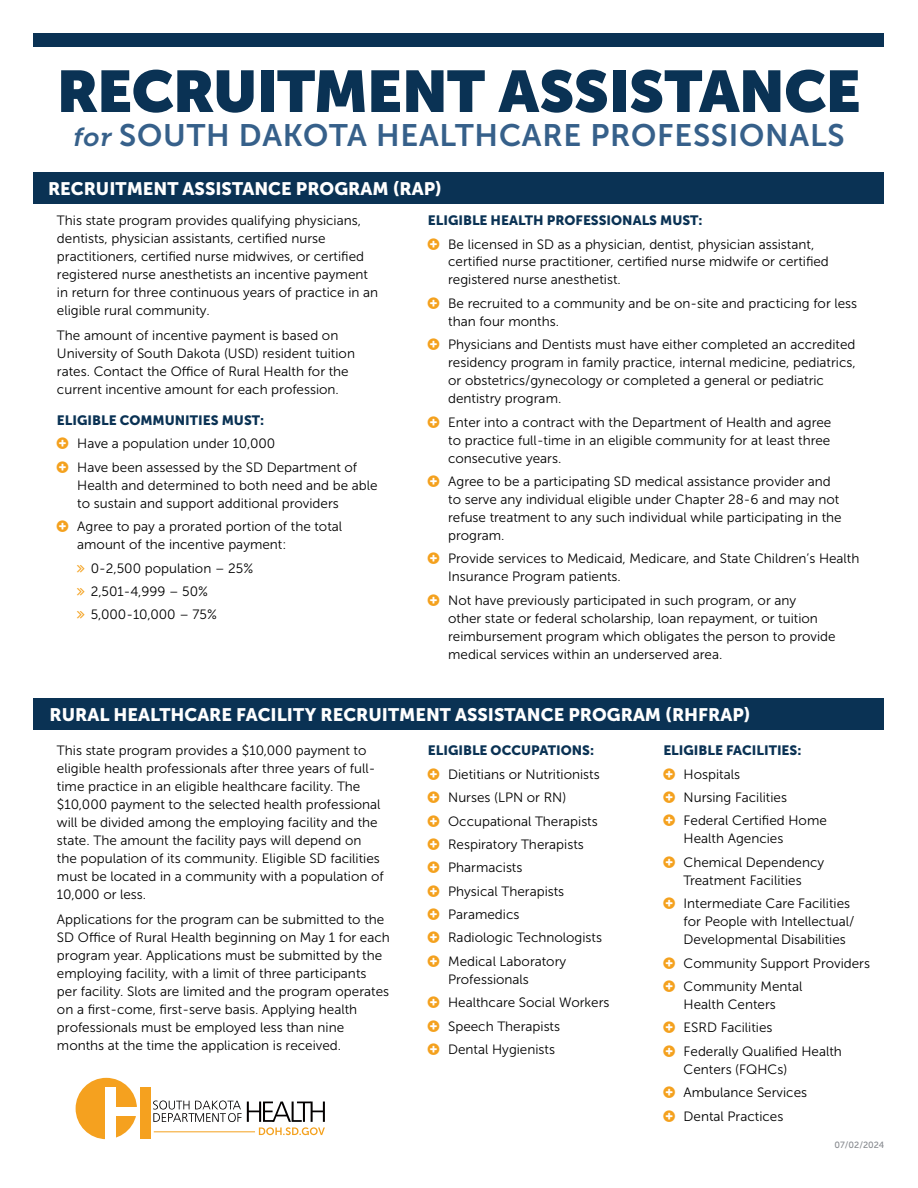
<style>
.page{position:relative;width:918px;height:1188px;background:#fff}
.page>*{position:absolute;margin:0;border:0;box-sizing:border-box;transform-origin:0 0}
.t1{font:900 58.35px "Museo Sans Display";letter-spacing:.005em;color:#0a3254}
.t2{font:30.9px "Museo Sans 700";letter-spacing:.025em;color:#36608a}
.t3{font:18px "Museo Sans 900";color:#fff}
.t4{font:13.5px/18px "Museo Sans 300";color:#000}
.t5{font:13.5px "Museo Sans 900";color:#0a3254}
.t6{font:9px "Museo Sans 500";color:#878a8f}
.s1{font-family:"Museo Slab 700";font-style:italic;font-size:25.95px}
</style>
<div class="page">
<div style="left:34px;top:698px;width:850px;height:32px;background:#0a3254"></div>
<div style="left:34px;top:172px;width:850px;height:32px;background:#0a3254"></div>
<div style="left:34px;top:34px;width:850px;height:13px;background:#0a3254"></div>
<div style="left:76px;top:1078px;width:61px;height:61px;background:#f5a11f;border-radius:50%"></div>
<div style="left:140px;top:1088px;width:10px;height:51px;background:#f5a11f"></div>
<div style="left:105px;top:1088px;width:11px;height:52px;background:#fff"></div>
<div style="left:115px;top:1107px;width:24px;height:9px;background:#fff"></div>
<svg style="left:153px;top:1101px;width:172px;height:34px"></svg>
<h1 class="t1" style="left:58px;top:58px;width:804px">RECRUITMENT ASSISTANCE</h1>
<h2 class="t2" style="left:73px;top:119px;width:773px"><span class="s1">for</span> SOUTH DAKOTA HEALTHCARE PROFESSIONALS</h2>
<h3 class="t3" style="left:48px;top:178px;width:395px">RECRUITMENT ASSISTANCE PROGRAM (RAP)</h3>
<p class="t5" style="left:428px;top:213px;width:276px">ELIGIBLE HEALTH PROFESSIONALS MUST:</p>
<p class="t4" style="left:448px;top:235px;width:382px">Be licensed in SD as a physician, dentist, physician assistant, certified nurse practitioner, certified nurse midwife or certified registered nurse anesthetist.</p>
<p class="t4" style="left:448px;top:294px;width:411px">Be recruited to a community and be on-site and practicing for less than four months.</p>
<p class="t4" style="left:448px;top:336px;width:409px">Physicians and Dentists must have either completed an accredited residency program in family practice, internal medicine, pediatrics, or obstetrics/gynecology or completed a general or pediatric dentistry program.</p>
<p class="t4" style="left:448px;top:413px;width:385px;text-align:justify">Enter into a contract with the Department of Health and agree to practice full-time in an eligible community for at least three consecutive years.</p>
<p class="t4" style="left:448px;top:473px;width:395px">Agree to be a participating SD medical assistance provider and to serve any individual eligible under Chapter 28-6 and may not refuse treatment to any such individual while participating in the program.</p>
<p class="t4" style="left:448px;top:550px;width:413px">Provide services to Medicaid, Medicare, and State Children’s Health<br>Insurance Program patients.</p>
<p class="t4" style="left:448px;top:591px;width:389px">Not have previously participated in such program, or any<br>other state or federal scholarship, loan repayment, or tuition reimbursement program which obligates the person to provide medical services within an underserved area.</p>
<p class="t4" style="left:57px;top:211px;width:323px">This state program provides qualifying physicians, dentists, physician assistants, certified nurse practitioners, certified nurse midwives, or certified registered nurse anesthetists an incentive payment in return for three continuous years of practice in an eligible rural community.</p>
<p class="t4" style="left:57px;top:326px;width:300px">The amount of incentive payment is based on University of South Dakota (USD) resident tuition rates. Contact the Office of Rural Health for the current incentive amount for each profession.</p>
<p class="t5" style="left:57px;top:413px;width:209px">ELIGIBLE COMMUNITIES MUST:</p>
<p class="t4" style="left:77px;top:432px;width:281px;line-height:23.4px">Have a population under 10,000<br>Have been assessed by the SD Department of</p>
<p class="t4" style="left:77px;top:476px;width:302px">Health and determined to both need and be able to sustain and support additional providers</p>
<p class="t4" style="left:77px;top:518px;width:267px">Agree to pay a prorated portion of the total amount of the incentive payment:</p>
<p class="t4" style="left:91px;top:556px;width:164px;line-height:23.4px">0-2,500 population – 25%<br>2,501-4,999 – 50%<br>5,000-10,000 – 75%</p>
<h3 class="t3" style="left:50px;top:704px;width:703px">RURAL HEALTHCARE FACILITY RECRUITMENT ASSISTANCE PROGRAM (RHFRAP)</h3>
<p class="t5" style="left:428px;top:743px;width:168px">ELIGIBLE OCCUPATIONS:</p>
<p class="t4" style="left:448px;top:762px;width:155px;line-height:23.4px">Dietitians or Nutritionists<br>Nurses (LPN or RN)<br>Occupational Therapists<br>Respiratory Therapists<br>Pharmacists<br>Physical Therapists<br>Paramedics<br>Radiologic Technologists<br>Medical Laboratory</p>
<p class="t4" style="left:448px;top:968px;width:163px;line-height:23.4px">Professionals<br>Healthcare Social Workers<br>Speech Therapists<br>Dental Hygienists</p>
<p class="t4" style="left:57px;top:742px;width:328px">This state program provides a $10,000 payment to eligible health professionals after three years of full&shy;time practice in an eligible healthcare facility. The $10,000 payment to the selected health professional will be divided among the employing facility and the state. The amount the facility pays will depend on the population of its community. Eligible SD facilities must be located in a community with a population of 10,000 or less.</p>
<p class="t4" style="left:57px;top:910px;width:334px">Applications for the program can be submitted to the SD Office of Rural Health beginning on May 1 for each program year. Applications must be submitted by the employing facility, with a limit of three participants per facility. Slots are limited and the program operates on a first-come, first-serve basis. Applying health professionals must be employed less than nine months at the time the application is received.</p>
<p class="t5" style="left:663px;top:743px;width:140px">ELIGIBLE FACILITIES:</p>
<p class="t4" style="left:684px;top:762px;width:145px;line-height:23.4px">Hospitals<br>Nursing Facilities<br>Federal Certified Home</p>
<p class="t4" style="left:684px;top:827px;width:142px;line-height:23.4px">Health Agencies<br>Chemical Dependency</p>
<p class="t4" style="left:684px;top:869px;width:168px;line-height:23.4px">Treatment Facilities<br>Intermediate Care Facilities</p>
<p class="t4" style="left:684px;top:913px;width:172px">for People with Intellectual/<br>Developmental Disabilities</p>
<p class="t4" style="left:684px;top:951px;width:188px;line-height:23.4px">Community Support Providers<br>Community Mental</p>
<p class="t4" style="left:684px;top:993px;width:160px;line-height:23.4px">Health Centers<br>ESRD Facilities<br>Federally Qualified Health</p>
<p class="t4" style="left:684px;top:1058px;width:125px;line-height:23.4px">Centers (FQHCs)<br>Ambulance Services<br>Dental Practices</p>
<p class="t6" style="left:835px;top:1139px;width:51px">07/02/2024</p>
</div>
